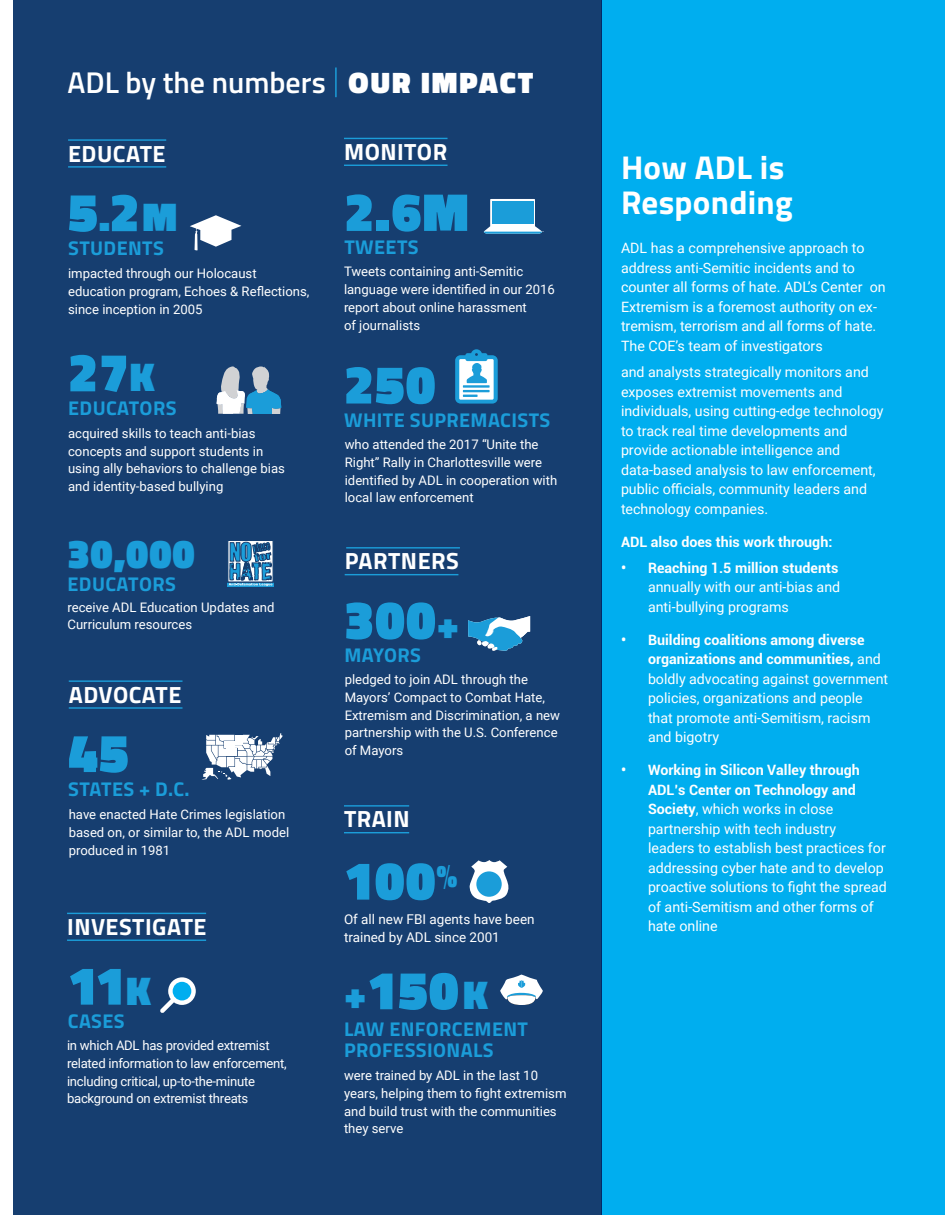
<style>
.page{position:relative;width:945px;height:1215px;background:#fff}
.page>*{position:absolute;margin:0;border:0;box-sizing:border-box;transform-origin:0 0}
.t1{font:900 54.15px "Titillium Web";letter-spacing:.02em;color:#1b9dd9}
.t2{font:900 40.65px "Titillium Web";color:#1b9dd9}
.t3{font:700 33px/34.7px "Titillium Web";letter-spacing:.01em;color:#fff}
.t4{font:600 30px "Titillium Web";color:#fff}
.t5{font:700 23.4px "Titillium Web";letter-spacing:.02em;color:#fff}
.t6{font:700 19.95px/20.7px "Titillium Web";letter-spacing:.02em;color:#1b9dd9}
.t7{font:14.25px/19.5px "Roboto";color:#fff}
.t8{font:700 14.25px "Roboto";color:#fff}
.t9{font:13.5px/17.7px "Roboto";color:#fff}
.t10{font:13.2px/17.7px "Roboto";color:#fff}
.t11{font:13.2px/17.7px "Roboto";letter-spacing:-.02em;color:#fff}
.s1{font-weight:900}
.s2{font-size:40.65px}
.s3{font-weight:700}
</style>
<div class="page">
<div style="left:14px;top:0;width:588px;height:1215px;background:#163e70"></div>
<div style="left:601px;top:0;width:344px;height:1215px;background:#00aeef"></div>
<hr style="left:335px;top:68px;width:2px;height:29px;background:#1b9dd9">
<svg style="left:217px;top:366px;width:64px;height:48px"></svg>
<div style="left:227px;top:540px;width:47px;height:47px;background:#1b9dd9"></div>
<svg style="left:228px;top:542px;width:45px;height:44px"></svg>
<div style="left:227px;top:540px;width:47px;height:42px;border:1px solid #163e70"></div>
<hr style="left:68px;top:139px;width:98px;height:2px;background:#1b9dd9">
<hr style="left:68px;top:166px;width:98px;height:2px;background:#1b9dd9">
<svg style="left:190px;top:215px;width:51px;height:36px"></svg>
<svg style="left:202px;top:733px;width:80px;height:47px"></svg>
<hr style="left:69px;top:680px;width:114px;height:2px;background:#1b9dd9">
<hr style="left:69px;top:707px;width:114px;height:2px;background:#1b9dd9">
<svg style="left:484px;top:199px;width:58px;height:35px"></svg>
<hr style="left:344px;top:138px;width:104px;height:1px;background:#1b9dd9">
<hr style="left:344px;top:165px;width:104px;height:1px;background:#1b9dd9">
<svg style="left:468px;top:616px;width:62px;height:35px"></svg>
<hr style="left:346px;top:547px;width:114px;height:2px;background:#1b9dd9">
<hr style="left:345px;top:574px;width:113px;height:1px;background:#1b9dd9">
<svg style="left:455px;top:349px;width:43px;height:55px"></svg>
<hr style="left:67px;top:913px;width:139px;height:1px;background:#1b9dd9">
<hr style="left:67px;top:940px;width:139px;height:1px;background:#1b9dd9">
<svg style="left:160px;top:977px;width:36px;height:36px"></svg>
<svg style="left:470px;top:860px;width:39px;height:43px"></svg>
<div style="left:476px;top:871px;width:26px;height:26px;background:#1b9dd9;border-radius:50%"></div>
<svg style="left:500px;top:974px;width:43px;height:31px"></svg>
<hr style="left:344px;top:805px;width:65px;height:2px;background:#1b9dd9">
<hr style="left:344px;top:832px;width:65px;height:1px;background:#1b9dd9">
<p class="t4" style="left:68px;top:60px;width:467px">ADL by the numbers <span class="s1">OUR IMPACT</span></p>
<p class="t5" style="left:68px;top:135px;width:99px">EDUCATE</p>
<p class="t1" style="left:68px;top:173px;width:111px">5<span class="s2">.</span>2<span class="s2">M</span></p>
<p class="t6" style="left:68px;top:236px;width:97px">STUDENTS</p>
<p class="t10" style="left:68px;top:264px;width:243px">impacted through our Holocaust education program, Echoes &amp; Reflections, since inception in 2005</p>
<p class="t1" style="left:68px;top:333px;width:88px">27<span class="s2">K</span></p>
<p class="t6" style="left:68px;top:396px;width:110px">EDUCATORS</p>
<p class="t10" style="left:68px;top:424px;width:218px">acquired skills to teach anti-bias concepts and support students in using ally behaviors to challenge bias and identity-based bullying</p>
<p class="t2" style="left:67px;top:524px;width:129px">30,000</p>
<p class="t6" style="left:68px;top:573px;width:110px">EDUCATORS</p>
<p class="t10" style="left:67px;top:597px;width:209px">receive ADL Education Updates and<br>Curriculum resources</p>
<p class="t5" style="left:69px;top:677px;width:114px">ADVOCATE</p>
<p class="t1" style="left:68px;top:714px;width:62px">45</p>
<p class="t6" style="left:68px;top:777px;width:123px">STATES + D.C.</p>
<p class="t10" style="left:69px;top:805px;width:222px">have enacted Hate Crimes legislation based on, or similar to, the ADL model produced in 1981</p>
<p class="t5" style="left:67px;top:909px;width:141px">INVESTIGATE</p>
<p class="t1" style="left:68px;top:946px;width:85px">11<span class="s2">K</span></p>
<p class="t6" style="left:68px;top:1010px;width:58px">CASES</p>
<p class="t11" style="left:67px;top:1036px;width:221px">in which ADL has provided extremist related information to law enforcement, including critical, up-to-the-minute background on extremist threats</p>
<p class="t5" style="left:344px;top:134px;width:105px">MONITOR</p>
<p class="t1" style="left:344px;top:172px;width:126px">2.6M</p>
<p class="t6" style="left:344px;top:236px;width:76px">TWEETS</p>
<p class="t10" style="left:344px;top:262px;width:212px">Tweets containing anti-Semitic language were identified in our 2016 report about online harassment<br>of journalists</p>
<p class="t1" style="left:344px;top:345px;width:93px">250</p>
<p class="t6" style="left:344px;top:409px;width:208px">WHITE SUPREMACISTS</p>
<p class="t10" style="left:345px;top:435px;width:214px">who attended the 2017 “Unite the<br>Right” Rally in Charlottesville were identified by ADL in cooperation with local law enforcement</p>
<p class="t5" style="left:345px;top:543px;width:116px">PARTNERS</p>
<p class="t1" style="left:344px;top:580px;width:116px">300<span class="s2">+</span></p>
<p class="t6" style="left:344px;top:644px;width:78px">MAYORS</p>
<p class="t10" style="left:345px;top:670px;width:217px">pledged to join ADL through the<br>Mayors’ Compact to Combat Hate,<br>Extremism and Discrimination, a new partnership with the U.S. Conference of Mayors</p>
<p class="t5" style="left:344px;top:801px;width:67px">TRAIN</p>
<p class="t1" style="left:344px;top:841px;width:115px">100<sup>%</sup></p>
<p class="t9" style="left:344px;top:910px;width:192px">Of all new FBI agents have been trained by ADL since 2001</p>
<p class="t1" style="left:344px;top:951px;width:145px"><span class="s2">+</span>150<span class="s2">K</span></p>
<p class="t6" style="left:344px;top:1018px;width:185px">LAW ENFORCEMENT<br>PROFESSIONALS</p>
<p class="t10" style="left:344px;top:1066px;width:224px">were trained by ADL in the last 10 years, helping them to fight extremism and build trust with the communities they serve</p>
<p class="t3" style="left:621px;top:148px;width:173px">How ADL is<br>Responding</p>
<p class="t7" style="left:621px;top:238px;width:266px">ADL has a comprehensive approach to address anti-Semitic incidents and to counter all forms of hate. ADL’s Center on Extremism is a foremost authority on ex&shy;tremism, terrorism and all forms of hate.<br>The COE’s team of investigators</p>
<p class="t7" style="left:621px;top:362px;width:264px">and analysts strategically monitors and exposes extremist movements and individuals, using cutting-edge technology to track real time developments and provide actionable intelligence and data-based analysis to law enforcement, public officials, community leaders and technology companies.</p>
<p class="t8" style="left:621px;top:532px;width:213px">ADL also does this work through:</p>
<p class="t7" style="left:648px;top:558px;width:194px;text-indent:-27px"><span class="s3">• Reaching 1.5 million students </span>annually with our anti-bias and anti-bullying programs</p>
<p class="t7" style="left:648px;top:630px;width:242px;text-indent:-27px"><span class="s3">• Building coalitions among diverse organizations and communities,</span> and boldly advocating against government policies, organizations and people that promote anti-Semitism, racism and bigotry</p>
<p class="t7" style="left:648px;top:760px;width:240px;text-indent:-27px"><span class="s3">• Working in Silicon Valley through<br>ADL’s Center on Technology and<br>Society</span>, which works in close partnership with tech industry<br>leaders to establish best practices for addressing cyber hate and to develop proactive solutions to fight the spread of anti-Semitism and other forms of hate online</p>
</div>
